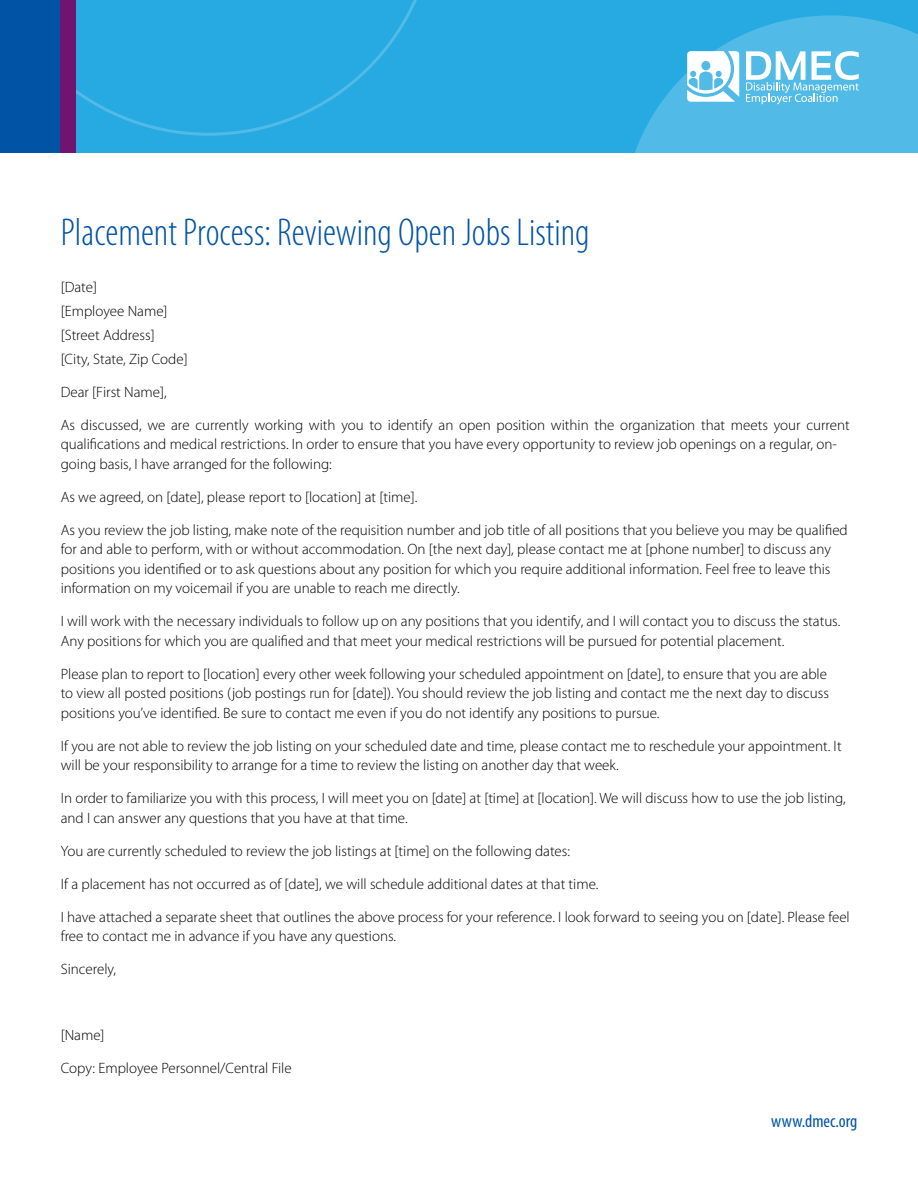
<style>
.page{position:relative;width:918px;height:1188px;background:#fff}
.page>*{position:absolute;margin:0;border:0;box-sizing:border-box;transform-origin:0 0}
.body_copy{font:300 condensed 39px "Myriad Pro";color:#0053a5}
.t1{font:condensed 18px "Myriad Pro";color:#0053a5}
.body_copy-2{font:300 15px/19.5px "Myriad Pro";color:#000}
</style>
<div class="page">
<div style="left:0;top:0;width:68px;height:153px;background:#0053a5"></div>
<div style="left:68px;top:0;width:850px;height:153px;background:#27aae1"></div>
<svg style="left:76px;top:0;width:341px;height:136px"></svg>
<div style="left:61px;top:0;width:15px;height:153px;background:#711471"></div>
<svg style="left:635px;top:15px;width:283px;height:138px"></svg>
<p class="body_copy" style="left:61px;top:212px;width:530px">Placement Process: Reviewing Open Jobs Listing</p>
<p class="body_copy-2" style="left:61px;top:275px;width:128px;line-height:24px">[Date]<br>[Employee Name] [Street Address]<br>[City, State, Zip Code]</p>
<p class="body_copy-2" style="left:61px;top:382px;width:108px">Dear [First Name],</p>
<p class="body_copy-2" style="left:61px;top:415px;width:791px">As discussed, we are currently working with you to identify an open position within the organization that meets your current qualifications and medical restrictions. In order to ensure that you have every opportunity to review job openings on a regular, on&shy;going basis, I have arranged for the following:</p>
<p class="body_copy-2" style="left:61px;top:487px;width:358px">As we agreed, on [date], please report to [location] at [time].</p>
<p class="body_copy-2" style="left:61px;top:520px;width:789px">As you review the job listing, make note of the requisition number and job title of all positions that you believe you may be qualified for and able to perform, with or without accommodation. On [the next day], please contact me at [phone number] to discuss any positions you identified or to ask questions about any position for which you require additional information. Feel free to leave this information on my voicemail if you are unable to reach me directly.</p>
<p class="body_copy-2" style="left:61px;top:612px;width:781px">I will work with the necessary individuals to follow up on any positions that you identify, and I will contact you to discuss the status.<br>Any positions for which you are qualified and that meet your medical restrictions will be pursued for potential placement.</p>
<p class="body_copy-2" style="left:61px;top:664px;width:770px">Please plan to report to [location] every other week following your scheduled appointment on [date], to ensure that you are able to view all posted positions (job postings run for [date]). You should review the job listing and contact me the next day to discuss positions you’ve identified. Be sure to contact me even if you do not identify any positions to pursue.</p>
<p class="body_copy-2" style="left:61px;top:736px;width:782px">If you are not able to review the job listing on your scheduled date and time, please contact me to reschedule your appointment. It will be your responsibility to arrange for a time to review the listing on another day that week.</p>
<p class="body_copy-2" style="left:61px;top:789px;width:787px">In order to familiarize you with this process, I will meet you on [date] at [time] at [location]. We will discuss how to use the job listing, and I can answer any questions that you have at that time.</p>
<p class="body_copy-2" style="left:61px;top:841px;width:511px">You are currently scheduled to review the job listings at [time] on the following dates:</p>
<p class="body_copy-2" style="left:61px;top:874px;width:539px">If a placement has not occurred as of [date], we will schedule additional dates at that time.</p>
<p class="body_copy-2" style="left:61px;top:907px;width:791px">I have attached a separate sheet that outlines the above process for your reference. I look forward to seeing you on [date]. Please feel free to contact me in advance if you have any questions.</p>
<p class="body_copy-2" style="left:61px;top:960px;width:57px">Sincerely,</p>
<p class="body_copy-2" style="left:61px;top:1026px;width:45px">[Name]</p>
<p class="body_copy-2" style="left:61px;top:1059px;width:233px">Copy: Employee Personnel/Central File</p>
<p class="t1" style="left:771px;top:1111px;width:87px">www.dmec.org</p>
</div>
